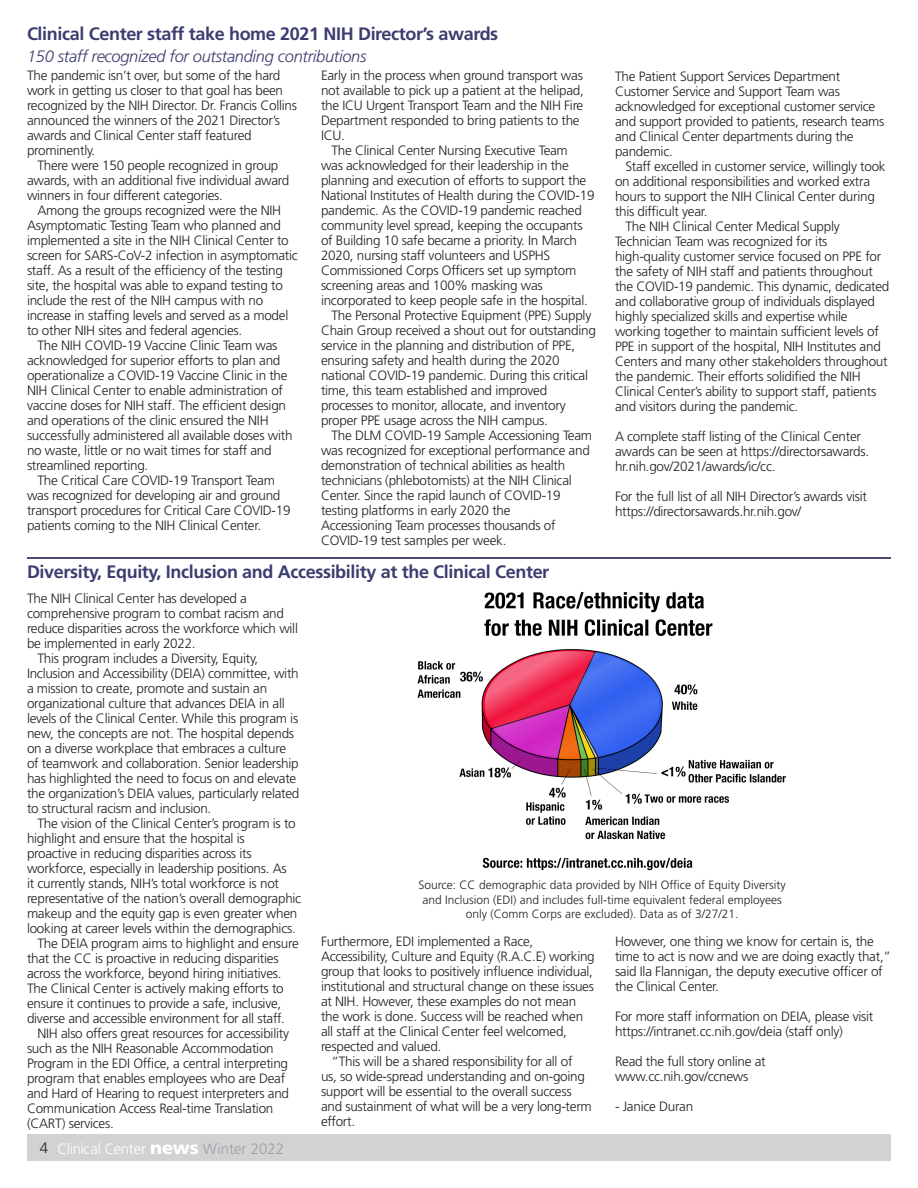
<style>
.page{position:relative;width:918px;height:1188px;background:#fff}
.page>*{position:absolute;margin:0;border:0;box-sizing:border-box;transform-origin:0 0}
.t1{font:700 18px "Frutiger LT Std";letter-spacing:-.02em;color:#3c3d6f}
.t2{font:italic 300 16.5px "Frutiger LT Std";letter-spacing:-.02em;color:#3c3d6f}
.t3{font:300 15px "Frutiger LT Std";color:#fff}
.t4{font:300 13.5px/15px "Frutiger LT Std";letter-spacing:-.02em;color:#231f20}
.t5{font:300 12px/14.4px "Frutiger LT Std";color:#231f20;text-align:center}
.s1{color:#231f20}
.s2{font-weight:900;font-size:18px}
.s3{color:#9d9fa2}
</style>
<div class="page">
<hr style="left:27px;top:557px;width:864px;height:2px;background:#4a4b75">
<img style="left:417px;top:592px;width:369px;height:279px">
<div style="left:27px;top:1134px;width:864px;height:27px;background:#d1d2d4"></div>
<h1 class="t1" style="left:27px;top:24px;width:473px">Clinical Center staff take home 2021 NIH Director’s awards</h1>
<p class="t2" style="left:27px;top:47px;width:341px">150 staff recognized for outstanding contributions</p>
<p class="t4" style="left:27px;top:68px;width:272px">The pandemic isn’t over, but some of the hard work in getting us closer to that goal has been recognized by the NIH Director. Dr. Francis Collins announced the winners of the 2021 Director’s awards and Clinical Center staff featured prominently.</p>
<p class="t4" style="left:27px;top:158px;width:264px;text-indent:10px">There were 150 people recognized in group awards, with an additional fve individual award winners in four different categories.</p>
<p class="t4" style="left:27px;top:203px;width:272px;text-indent:10px">Among the groups recognized were the NIH Asymptomatic Testing Team who planned and implemented a site in the NIH Clinical Center to screen for SARS-CoV-2 infection in asymptomatic staff. As a result of the effciency of the testing site, the hospital was able to expand testing to include the rest of the NIH campus with no increase in staffng levels and served as a model to other NIH sites and federal agencies.</p>
<p class="t4" style="left:27px;top:338px;width:267px;text-indent:10px">The NIH COVID-19 Vaccine Clinic Team was acknowledged for superior efforts to plan and operationalize a COVID-19 Vaccine Clinic in the NIH Clinical Center to enable administration of vaccine doses for NIH staff. The effcient design and operations of the clinic ensured the NIH successfully administered all available doses with no waste, little or no wait times for staff and streamlined reporting.</p>
<p class="t4" style="left:27px;top:473px;width:265px;text-indent:10px">The Critical Care COVID-19 Transport Team was recognized for developing air and ground transport procedures for Critical Care COVID-19 patients coming to the NIH Clinical Center.</p>
<p class="t4" style="left:321px;top:68px;width:264px">Early in the process when ground transport was not available to pick up a patient at the helipad, the ICU Urgent Transport Team and the NIH Fire Department responded to bring patients to the ICU.</p>
<p class="t4" style="left:321px;top:143px;width:275px;text-indent:10px">The Clinical Center Nursing Executive Team<br>was acknowledged for their leadership in the planning and execution of efforts to support the National Institutes of Health during the COVID-19 pandemic. As the COVID-19 pandemic reached community level spread, keeping the occupants of Building 10 safe became a priority. In March 2020, nursing staff volunteers and USPHS Commissioned Corps Offcers set up symptom screening areas and 100% masking was incorporated to keep people safe in the hospital.</p>
<p class="t4" style="left:321px;top:308px;width:276px;text-indent:10px">The Personal Protective Equipment (PPE) Supply Chain Group received a shout out for outstanding service in the planning and distribution of PPE, ensuring safety and health during the 2020 national COVID-19 pandemic. During this critical time, this team established and improved processes to monitor, allocate, and inventory proper PPE usage across the NIH campus.</p>
<p class="t4" style="left:321px;top:428px;width:273px;text-indent:10px">The DLM COVID-19 Sample Accessioning Team was recognized for exceptional performance and demonstration of technical abilities as health technicians (phlebotomists) at the NIH Clinical Center. Since the rapid launch of COVID-19 testing platforms in early 2020 the<br>Accessioning Team processes thousands of COVID-19 test samples per week.</p>
<p class="t1" style="left:27px;top:562px;width:524px">Diversity, Equity, Inclusion and Accessibility at the Clinical Center</p>
<p class="t4" style="left:27px;top:591px;width:273px">The NIH Clinical Center has developed a comprehensive program to combat racism and reduce disparities across the workforce which will be implemented in early 2022.</p>
<p class="t4" style="left:27px;top:651px;width:274px;text-indent:10px">This program includes a Diversity, Equity, Inclusion and Accessibility (DEIA) committee, with a mission to create, promote and sustain an organizational culture that advances DEIA in all levels of the Clinical Center. While this program is new, the concepts are not. The hospital depends on a diverse workplace that embraces a culture of teamwork and collaboration. Senior leadership has highlighted the need to focus on and elevate the organization’s DEIA values, particularly related to structural racism and inclusion.</p>
<p class="t4" style="left:27px;top:816px;width:276px;text-indent:10px">The vision of the Clinical Center’s program is to highlight and ensure that the hospital is<br>proactive in reducing disparities across its workforce, especially in leadership positions. As<br>it currently stands, NIH’s total workforce is not representative of the nation’s overall demographic makeup and the equity gap is even greater when looking at career levels within the demographics.</p>
<p class="t4" style="left:27px;top:936px;width:273px;text-indent:10px">The DEIA program aims to highlight and ensure that the CC is proactive in reducing disparities across the workforce, beyond hiring initiatives.<br>The Clinical Center is actively making efforts to ensure it continues to provide a safe, inclusive, diverse and accessible environment for all staff.</p>
<p class="t4" style="left:27px;top:1026px;width:264px;text-indent:10px">NIH also offers great resources for accessibility such as the NIH Reasonable Accommodation Program in the EDI Offce, a central interpreting program that enables employees who are Deaf and Hard of Hearing to request interpreters and Communication Access Real-time Translation (CART) services.</p>
<p class="t4" style="left:615px;top:69px;width:271px">The Patient Support Services Department Customer Service and Support Team was acknowledged for exceptional customer service and support provided to patients, research teams and Clinical Center departments during the pandemic.</p>
<p class="t4" style="left:615px;top:159px;width:272px;text-indent:10px">Staff excelled in customer service, willingly took on additional responsibilities and worked extra hours to support the NIH Clinical Center during this diffcult year.</p>
<p class="t4" style="left:615px;top:219px;width:276px;text-indent:11px">The NIH Clinical Center Medical Supply Technician Team was recognized for its high-quality customer service focused on PPE for the safety of NIH staff and patients throughout the COVID-19 pandemic. This dynamic, dedicated and collaborative group of individuals displayed highly specialized skills and expertise while working together to maintain suffcient levels of PPE in support of the hospital, NIH Institutes and Centers and many other stakeholders throughout the pandemic. Their efforts solidifed the NIH Clinical Center’s ability to support staff, patients and visitors during the pandemic.</p>
<p class="t4" style="left:615px;top:429px;width:256px">A complete staff listing of the Clinical Center awards can be seen at https://directorsawards. hr.nih.gov/2021/awards/ic/cc.</p>
<p class="t4" style="left:615px;top:489px;width:253px">For the full list of all NIH Director’s awards visit https://directorsawards.hr.nih.gov/</p>
<p class="t5" style="left:419px;top:878px;width:369px">Source: CC demographic data provided by NIH Offce of Equity Diversity and Inclusion (EDI) and includes full-time equivalent federal employees only (Comm Corps are excluded). Data as of 3/27/21.</p>
<p class="t4" style="left:615px;top:934px;width:278px">However, one thing we know for certain is, the time to act is now and we are doing exactly that,” said Ila Flannigan, the deputy executive offcer of the Clinical Center.</p>
<p class="t4" style="left:615px;top:1009px;width:260px">For more staff information on DEIA, please visit https://intranet.cc.nih.gov/deia (staff only)</p>
<p class="t4" style="left:615px;top:1054px;width:152px">Read the full story online at www.cc.nih.gov/ccnews</p>
<p class="t4" style="left:615px;top:1099px;width:80px">- Janice Duran</p>
<p class="t4" style="left:321px;top:934px;width:275px">Furthermore, EDI implemented a Race, Accessibility, Culture and Equity (R.A.C.E) working group that looks to positively infuence individual, institutional and structural change on these issues at NIH. However, these examples do not mean the work is done. Success will be reached when all staff at the Clinical Center feel welcomed, respected and valued.</p>
<p class="t4" style="left:321px;top:1054px;width:272px;text-indent:10px">“This will be a shared responsibility for all of us, so wide-spread understanding and on-going support will be essential to the overall success and sustainment of what will be a very long-term effort.</p>
<p class="t3" style="left:40px;top:1140px;width:246px"><span class="s1">4</span> Clinical Center <span class="s2">news</span> <span class="s3">Winter 2022</span></p>
</div>
